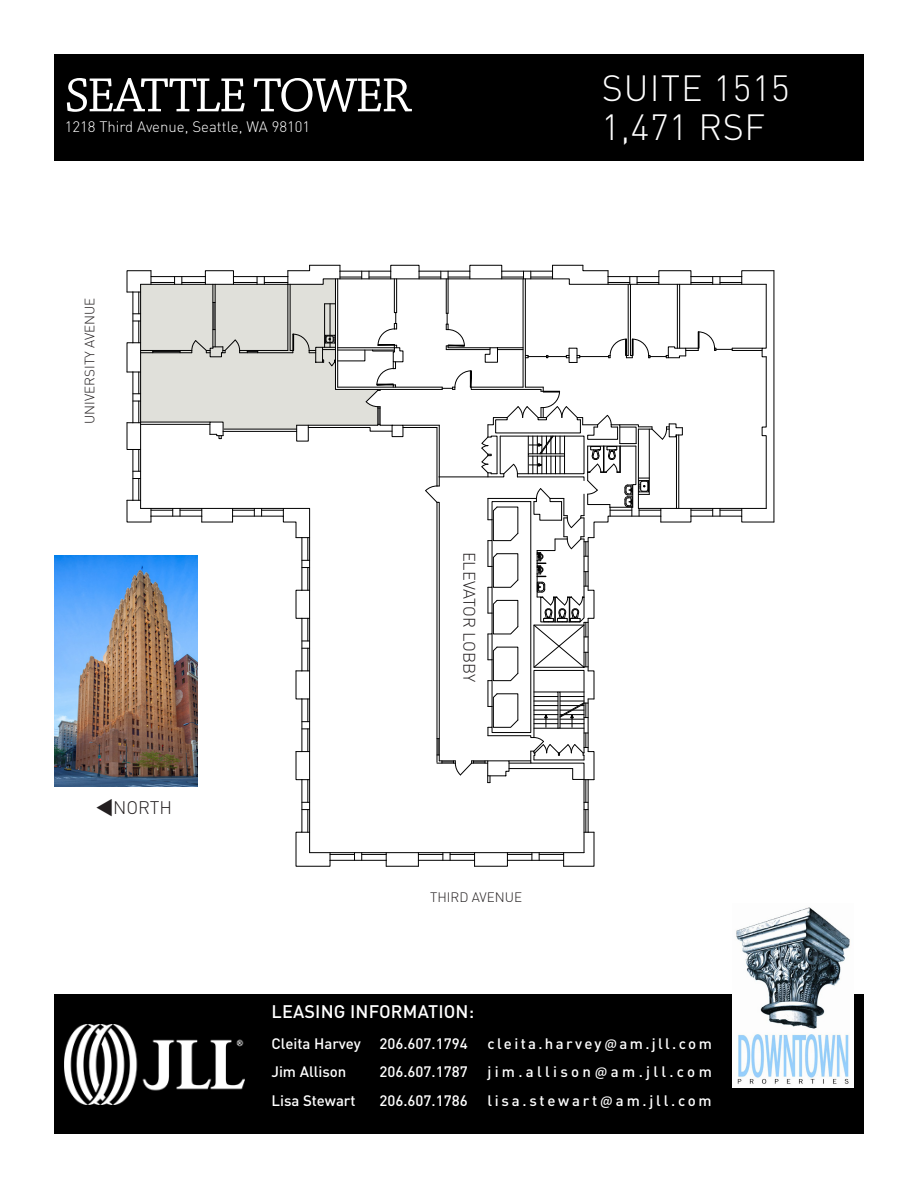
<style>
.page{position:relative;width:918px;height:1188px;background:#fff}
.page>*{position:absolute;margin:0;border:0;box-sizing:border-box;transform-origin:0 0}
.t1{font:50.4px "Chaparral Pro";letter-spacing:-.045em;color:#fff}
.t2{font:300 36px/39px "DIN Pro";letter-spacing:.02em;color:#fff}
.t3{font:500 18px "DIN Pro";letter-spacing:.01em;color:#fff}
.t4{font:300 18px "DIN Pro";color:#231f20}
.t5{font:300 16.5px "DIN Pro";color:#231f20}
.t6{font:500 15px "DIN Pro";color:#fff}
.t7{font:300 15px "DIN Pro";color:#fff}
.t8{font:500 15px "DIN Pro";letter-spacing:.155em;color:#fff}
.t9{font:500 15px "DIN Pro";letter-spacing:.185em;color:#fff}
.t10{font:500 15px "DIN Pro";letter-spacing:.22em;color:#fff}
.t11{font:300 13.5px "DIN Pro";color:#231f20}
.s1{font-family:"Calibri";font-weight:400}
</style>
<div class="page">
<hr style="left:774px;top:271px;width:1px;height:251px;background:#000">
<svg style="left:127px;top:265px;width:647px;height:602px"></svg>
<div style="left:54px;top:54px;width:810px;height:107px;background:#000"></div>
<img style="left:54px;top:555px;width:144px;height:231px">
<div style="left:54px;top:995px;width:810px;height:139px;background:#000"></div>
<img style="left:732px;top:907px;width:122px;height:181px">
<img style="left:65px;top:1025px;width:179px;height:79px">
<p class="t1" style="left:65px;top:67px;width:348px">SEATTLE TOWER</p>
<p class="t7" style="left:65px;top:115px;width:247px">1218 Third Avenue, Seattle, WA 98101</p>
<p class="t11" style="left:79px;top:424px;width:128px;rotate:-90deg">UNIVERSITY AVENUE</p>
<p class="t4" style="left:113px;top:794px;width:60px">NORTH</p>
<p class="t5" style="left:482px;top:552px;width:132px;rotate:90deg">ELEVATOR LOBBY</p>
<p class="t11" style="left:430px;top:887px;width:94px">THIRD AVENUE</p>
<p class="t3" style="left:272px;top:997px;width:204px">LEASING INFORMATION:</p>
<p class="t2" style="left:602px;top:66px;width:190px">SUITE 1515<br>1,471 RSF</p>
<p class="t6" style="left:271px;top:1031px;width:198px">Cleita Harvey 206.607.1794</p>
<p class="t8" style="left:487px;top:1031px;width:226px">cleita.harvey<span class="s1">@</span>am.jll.com</p>
<p class="t6" style="left:271px;top:1060px;width:77px">Jim Allison</p>
<p class="t6" style="left:379px;top:1060px;width:90px">206.607.1787</p>
<p class="t10" style="left:487px;top:1060px;width:226px">jim.allison<span class="s1">@</span>am.jll.com</p>
<p class="t6" style="left:271px;top:1088px;width:86px">Lisa Stewart</p>
<p class="t6" style="left:379px;top:1088px;width:90px">206.607.1786</p>
<p class="t9" style="left:487px;top:1088px;width:226px">lisa.stewart<span class="s1">@</span>am.jll.com</p>
</div>
